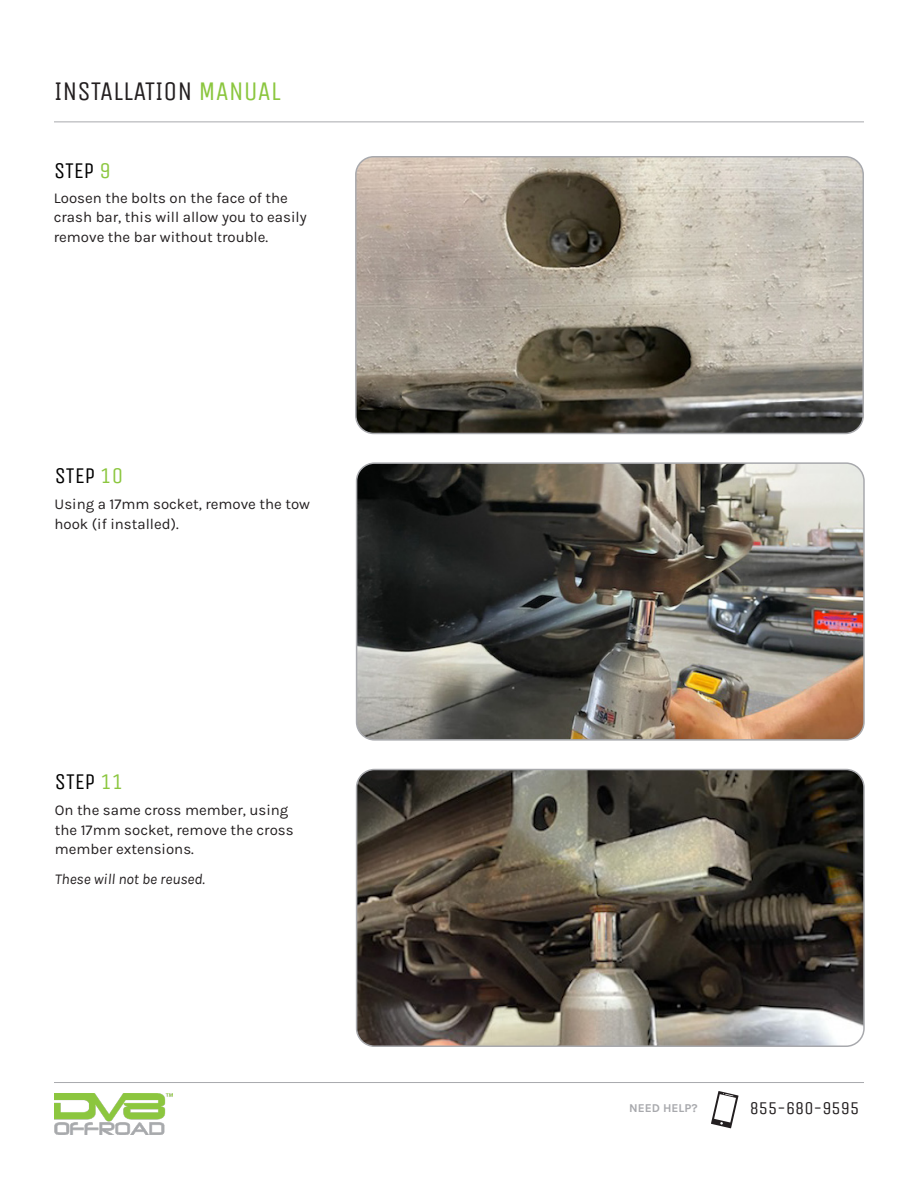
<style>
.page{position:relative;width:918px;height:1188px;background:#fff}
.page>*{position:absolute;margin:0;border:0;box-sizing:border-box;transform-origin:0 0}
.t1{font:27px "Unica One";color:#231f20}
.t2{font:22.5px "Unica One";color:#010101}
.t3{font:18px "Unica One";color:#231f20}
.t4{font:15px/19.5px "Karla";color:#231f20}
.t5{font:italic 15px "Karla";color:#231f20}
.t6{font:12px "Karla";color:#a8a9ad}
.s1{color:#8bc63e}
</style>
<div class="page">
<hr style="left:54px;top:122px;width:810px;height:1px;background:#a8a9ad">
<img style="left:54px;top:1093px;width:119px;height:41px">
<hr style="left:54px;top:1082px;width:810px;height:1px;background:#a8a9ad">
<svg style="left:711px;top:1091px;width:28px;height:37px"></svg>
<img style="left:358px;top:159px;width:505px;height:274px">
<div style="left:355px;top:156px;width:509px;height:278px;border:2px solid #a8a9ad;border-radius:18px"></div>
<img style="left:359px;top:465px;width:503px;height:273px">
<div style="left:356px;top:462px;width:509px;height:279px;border:2px solid #a8a9ad;border-radius:18px"></div>
<img style="left:357px;top:770px;width:505px;height:276px">
<div style="left:356px;top:769px;width:509px;height:278px;border:2px solid #a8a9ad;border-radius:18px"></div>
<p class="t1" style="left:54px;top:76px;width:228px">INSTALLATION <span class="s1">MANUAL</span></p>
<p class="t2" style="left:54px;top:157px;width:58px">STEP <span class="s1">9</span></p>
<p class="t4" style="left:54px;top:187px;width:254px">Loosen the bolts on the face of the crash bar, this will allow you to easily remove the bar without trouble.</p>
<p class="t2" style="left:55px;top:462px;width:70px">STEP <span class="s1">10</span></p>
<p class="t4" style="left:55px;top:494px;width:257px">Using a 17mm socket, remove the tow hook (if installed).</p>
<p class="t2" style="left:55px;top:769px;width:70px">STEP <span class="s1">11</span></p>
<p class="t4" style="left:55px;top:800px;width:240px">On the same cross member, using the 17mm socket, remove the cross member extensions.</p>
<p class="t5" style="left:55px;top:870px;width:152px">These will not be reused.</p>
<p class="t6" style="left:629px;top:1100px;width:70px">NEED HELP?</p>
<p class="t3" style="left:750px;top:1097px;width:111px">855-680-9595</p>
</div>
